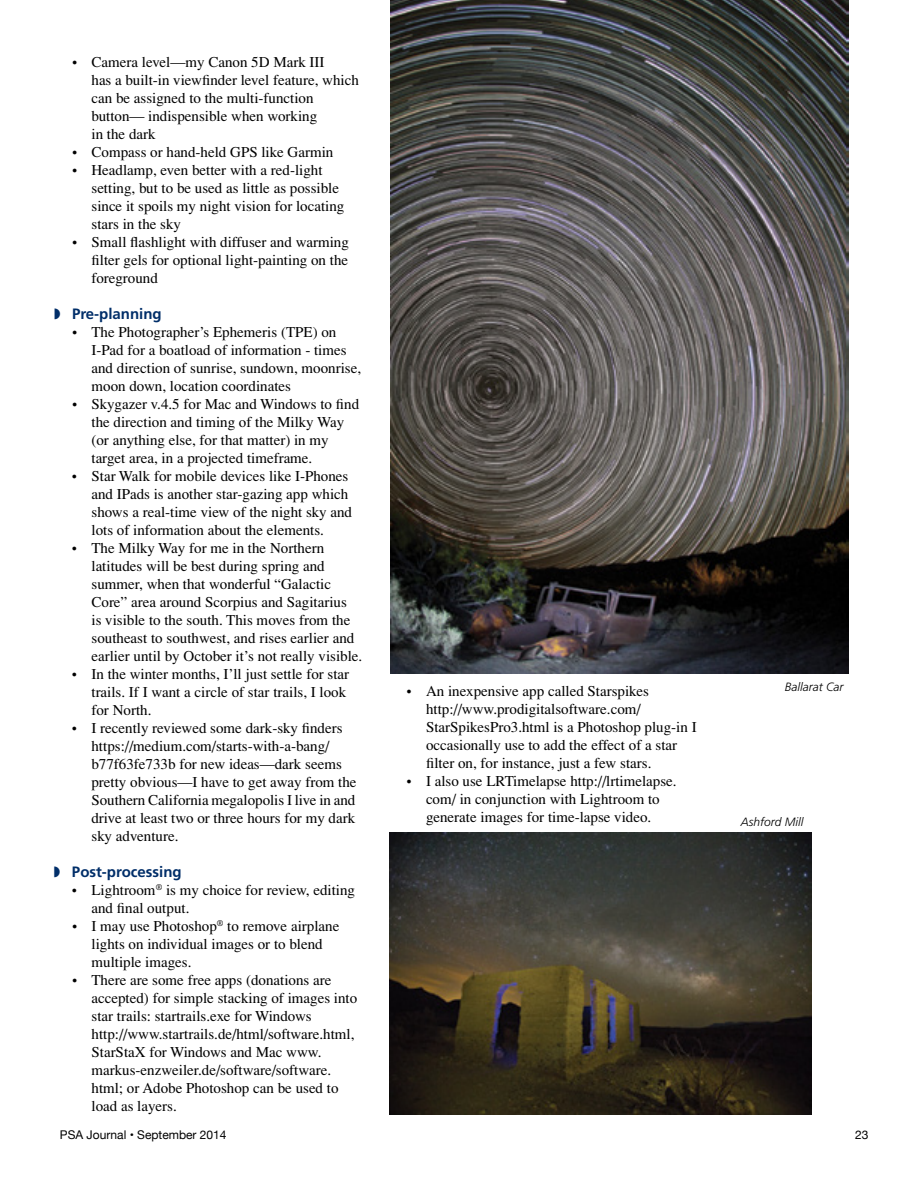
<style>
.page{position:relative;width:918px;height:1188px;background:#fff}
.page>*{position:absolute;margin:0;border:0;box-sizing:border-box;transform-origin:0 0}
.t1{font:15px/18px "Times";color:#000}
.t2{font:700 15px "Frutiger";color:#002e69}
.t3{font:12px "Helvetica Neue";color:#000}
.t4{font:italic 300 12px "Frutiger";color:#000}
</style>
<div class="page">
<img style="left:391px;top:0;width:457px;height:674px">
<img style="left:389px;top:833px;width:422px;height:281px">
<p class="t1" style="left:92px;top:53px;width:269px;text-indent:-20px">• Camera level—my Canon 5D Mark III<br>has a built-in viewfinder level feature, which can be assigned to the multi-function button— indispensible when working<br>in the dark</p>
<p class="t1" style="left:72px;top:143px;width:263px">• Compass or hand-held GPS like Garmin</p>
<p class="t1" style="left:92px;top:161px;width:254px;text-indent:-20px">• Headlamp, even better with a red-light setting, but to be used as little as possible since it spoils my night vision for locating stars in the sky</p>
<p class="t1" style="left:92px;top:233px;width:259px;text-align:justify;text-indent:-20px">• Small flashlight with diffuser and warming filter gels for optional light-painting on the foreground</p>
<p class="t2" style="left:72px;top:305px;width:91px">Pre-planning</p>
<p class="t1" style="left:92px;top:323px;width:271px;text-indent:-20px">• The Photographer’s Ephemeris (TPE) on I-Pad for a boatload of information - times and direction of sunrise, sundown, moonrise, moon down, location coordinates</p>
<p class="t1" style="left:92px;top:395px;width:269px;text-indent:-20px">• Skygazer v.4.5 for Mac and Windows to find the direction and timing of the Milky Way (or anything else, for that matter) in my target area, in a projected timeframe.</p>
<p class="t1" style="left:91px;top:467px;width:262px;text-indent:-19px">• Star Walk for mobile devices like I-Phones and IPads is another star-gazing app which shows a real-time view of the night sky and lots of information about the elements.</p>
<p class="t1" style="left:91px;top:539px;width:272px;text-indent:-19px">• The Milky Way for me in the Northern latitudes will be best during spring and summer, when that wonderful “Galactic Core” area around Scorpius and Sagitarius<br>is visible to the south. This moves from the southeast to southwest, and rises earlier and earlier until by October it’s not really visible.</p>
<p class="t1" style="left:91px;top:665px;width:259px;text-indent:-20px">• In the winter months, I’ll just settle for star trails. If I want a circle of star trails, I look for North.</p>
<p class="t1" style="left:91px;top:719px;width:267px;text-indent:-20px">• I recently reviewed some dark-sky finders https://medium.com/starts-with-a-bang/ b77f63fe733b for new ideas—dark seems pretty obvious—I have to get away from the Southern California megalopolis I live in and drive at least two or three hours for my dark sky adventure.</p>
<p class="t2" style="left:72px;top:863px;width:111px">Post-processing</p>
<p class="t1" style="left:92px;top:881px;width:265px;text-indent:-20px">• Lightroom<sup>®</sup> is my choice for review, editing and final output.</p>
<p class="t1" style="left:92px;top:917px;width:249px;text-indent:-19px">• I may use Photoshop<sup>®</sup> to remove airplane lights on individual images or to blend multiple images.</p>
<p class="t1" style="left:92px;top:971px;width:267px;text-indent:-20px">• There are some free apps (donations are accepted) for simple stacking of images into star trails: startrails.exe for Windows http://www.startrails.de/html/software.html, StarStaX for Windows and Mac www. markus-enzweiler.de/software/software. html; or Adobe Photoshop can be used to load as layers.</p>
<p class="t1" style="left:426px;top:682px;width:272px;text-indent:-20px">• An inexpensive app called Starspikes http://www.prodigitalsoftware.com/ StarSpikesPro3.html is a Photoshop plug-in I occasionally use to add the effect of a star filter on, for instance, just a few stars.</p>
<p class="t1" style="left:407px;top:772px;width:272px;text-align:center">• I also use LRTimelapse http://lrtimelapse. com/ in conjunction with Lightroom to generate images for time-lapse video.</p>
<p class="t4" style="left:785px;top:680px;width:60px">Ballarat Car</p>
<p class="t4" style="left:741px;top:815px;width:64px">Ashford Mill</p>
<p class="t3" style="left:60px;top:1126px;width:168px">PSA Journal • September 2014</p>
<p class="t3" style="left:855px;top:1126px;width:15px">23</p>
</div>
